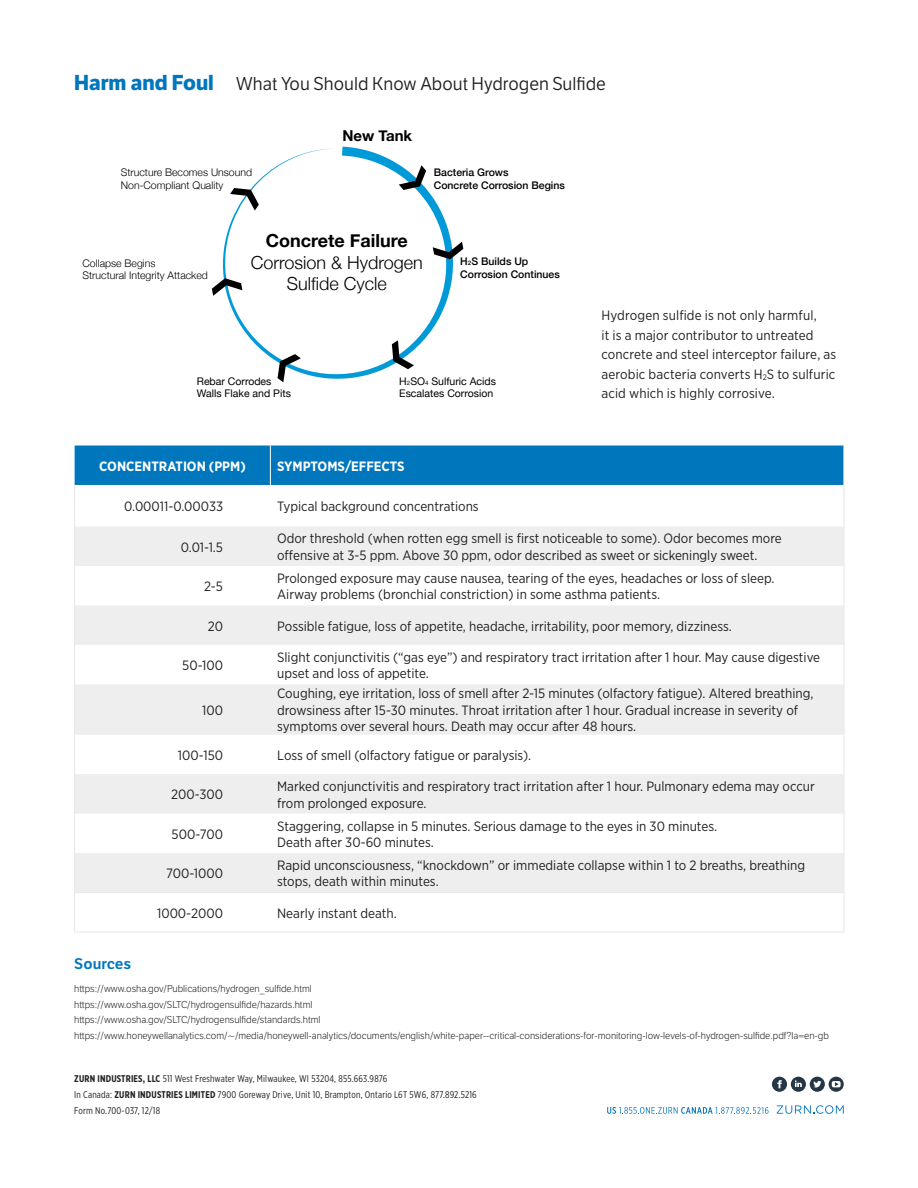
<style>
.page{position:relative;width:918px;height:1188px;background:#fff}
.page>*{position:absolute;margin:0;border:0;box-sizing:border-box;transform-origin:0 0}
.Subhead_14_20{font:18px "LFT Etica Bk";color:#231f20}
.t1{font:300 18px/21.6px "Helvetica Neue";color:#000;text-align:center}
.Subhead_10_14{font:15px "LFT Etica SB";color:#0077bd}
.t2{font:700 15px "Helvetica Neue";color:#000}
.Image_Description_Te{font:13.5px/16.5px "Gotham Narrow";color:#231f20}
.Table_Header{font:700 13.5px "Gotham Narrow";color:#fff}
.t3{font:300 10.5px/12.6px "Helvetica Neue";color:#000}
.t4{font:10.5px/12.6px "Helvetica Neue";color:#000}
.t5{font:500 10.5px/12.6px "Helvetica Neue";color:#000}
.Footer_7_9{font:300 9.75px "LFT Etica";color:#231f20}
.Footer_7_9-2{font:9.75px "Gotham X Narrow";letter-spacing:.02em;color:#231f20}
.s1{font-family:"LFT Etica";font-weight:700;font-size:21px;color:#0077bd}
.s2{font-weight:700}
.s3{font-size:6.15px}
</style>
<div class="page">
<svg style="left:772px;top:1077px;width:72px;height:15px"></svg>
<svg style="left:607px;top:1107px;width:162px;height:7px"></svg>
<svg style="left:777px;top:1105px;width:67px;height:9px"></svg>
<div style="left:75px;top:446px;width:769px;height:39px;background:#0077bd"></div>
<svg style="left:75px;top:526px;width:769px;height:366px;fill:#eeeeef"></svg>
<hr style="left:270px;top:445px;width:1px;height:40px;background:#fff">
<hr style="left:74px;top:485px;width:1px;height:41px;background:#e6e7e9">
<hr style="left:844px;top:485px;width:1px;height:41px;background:#e6e7e9">
<hr style="left:74px;top:526px;width:1px;height:40px;background:#e6e7e9">
<hr style="left:844px;top:526px;width:1px;height:40px;background:#e6e7e9">
<hr style="left:74px;top:566px;width:1px;height:39px;background:#e6e7e9">
<hr style="left:844px;top:566px;width:1px;height:39px;background:#e6e7e9">
<hr style="left:74px;top:605px;width:1px;height:40px;background:#e6e7e9">
<hr style="left:844px;top:605px;width:1px;height:40px;background:#e6e7e9">
<hr style="left:74px;top:645px;width:1px;height:39px;background:#e6e7e9">
<hr style="left:844px;top:645px;width:1px;height:39px;background:#e6e7e9">
<hr style="left:74px;top:684px;width:1px;height:51px;background:#e6e7e9">
<hr style="left:844px;top:684px;width:1px;height:51px;background:#e6e7e9">
<hr style="left:74px;top:735px;width:1px;height:39px;background:#e6e7e9">
<hr style="left:844px;top:735px;width:1px;height:39px;background:#e6e7e9">
<hr style="left:74px;top:774px;width:1px;height:40px;background:#e6e7e9">
<hr style="left:844px;top:774px;width:1px;height:40px;background:#e6e7e9">
<hr style="left:74px;top:814px;width:1px;height:39px;background:#e6e7e9">
<hr style="left:844px;top:814px;width:1px;height:39px;background:#e6e7e9">
<hr style="left:74px;top:853px;width:1px;height:39px;background:#e6e7e9">
<hr style="left:844px;top:853px;width:1px;height:39px;background:#e6e7e9">
<hr style="left:74px;top:892px;width:196px;height:1px;background:#e6e7e9">
<hr style="left:74px;top:893px;width:1px;height:39px;background:#e6e7e9">
<hr style="left:270px;top:892px;width:574px;height:1px;background:#e6e7e9">
<hr style="left:844px;top:893px;width:1px;height:39px;background:#e6e7e9">
<hr style="left:74px;top:932px;width:196px;height:1px;background:#e6e7e9">
<hr style="left:270px;top:932px;width:574px;height:1px;background:#e6e7e9">
<svg style="left:222px;top:147px;width:231px;height:232px"></svg>
<svg style="left:399px;top:165px;width:27px;height:25px"></svg>
<svg style="left:392px;top:340px;width:22px;height:29px"></svg>
<svg style="left:278px;top:354px;width:23px;height:28px"></svg>
<svg style="left:212px;top:278px;width:30px;height:18px"></svg>
<svg style="left:230px;top:188px;width:29px;height:23px"></svg>
<svg style="left:433px;top:242px;width:31px;height:24px"></svg>
<p class="Subhead_14_20" style="left:74px;top:73px;width:533px"><span class="s1">Harm and Foul</span> What You Should Know About Hydrogen Sulfide</p>
<p class="t3" style="left:121px;top:165px;width:133px">Structure Becomes Unsound<br>Non-Compliant Quality</p>
<p class="t2" style="left:342px;top:123px;width:71px">New Tank</p>
<p class="t5" style="left:434px;top:165px;width:133px">Bacteria Grows<br>Concrete Corrosion Begins</p>
<p class="t3" style="left:83px;top:256px;width:127px">Collapse Begins<br>Structural Integrity Attacked</p>
<p class="t1" style="left:251px;top:228px;width:174px"><span class="s2">Concrete Failure<br></span>Corrosion &amp; Hydrogen<br>Sulfide Cycle</p>
<p class="t5" style="left:460px;top:254px;width:70px">H S Builds Up</p>
<p class="t5" style="left:460px;top:267px;width:101px">Corrosion Continues</p>
<p class="t4" style="left:197px;top:375px;width:96px">Rebar Corrodes<br>Walls Flake and Pits</p>
<p class="t4" style="left:399px;top:375px;width:98px">H SO<span class="s3">4</span> Sulfuric Acids</p>
<p class="t4" style="left:399px;top:388px;width:95px">Escalates Corrosion</p>
<p class="Image_Description_Te" style="left:602px;top:305px;width:236px;line-height:19.5px">Hydrogen sulfide is not only harmful,<br>it is a major contributor to untreated concrete and steel interceptor failure, as aerobic bacteria converts H<sub>2</sub>S to sulfuric acid which is highly corrosive.</p>
<p class="Table_Header" style="left:99px;top:457px;width:148px">CONCENTRATION (PPM)</p>
<p class="Table_Header" style="left:277px;top:457px;width:129px">SYMPTOMS/EFFECTS</p>
<p class="Image_Description_Te" style="left:124px;top:498px;width:100px">0.00011-0.00033</p>
<p class="Image_Description_Te" style="left:277px;top:498px;width:203px">Typical background concentrations</p>
<p class="Image_Description_Te" style="left:181px;top:538px;width:44px">0.01-1.5</p>
<p class="Image_Description_Te" style="left:277px;top:530px;width:506px">Odor threshold (when rotten egg smell is first noticeable to some). Odor becomes more offensive at 3-5 ppm. Above 30 ppm, odor described as sweet or sickeningly sweet.</p>
<p class="Image_Description_Te" style="left:204px;top:578px;width:21px">2-5</p>
<p class="Image_Description_Te" style="left:277px;top:570px;width:499px">Prolonged exposure may cause nausea, tearing of the eyes, headaches or loss of sleep.<br>Airway problems (bronchial constriction) in some asthma patients.</p>
<p class="Image_Description_Te" style="left:208px;top:617px;width:17px">20</p>
<p class="Image_Description_Te" style="left:277px;top:617px;width:456px">Possible fatigue, loss of appetite, headache, irritability, poor memory, dizziness.</p>
<p class="Image_Description_Te" style="left:182px;top:657px;width:42px">50-100</p>
<p class="Image_Description_Te" style="left:277px;top:649px;width:545px">Slight conjunctivitis (“gas eye”) and respiratory tract irritation after 1 hour. May cause digestive upset and loss of appetite.</p>
<p class="Image_Description_Te" style="left:202px;top:702px;width:22px">100</p>
<p class="Image_Description_Te" style="left:277px;top:685px;width:538px">Coughing, eye irritation, loss of smell after 2-15 minutes (olfactory fatigue). Altered breathing, drowsiness after 15-30 minutes. Throat irritation after 1 hour. Gradual increase in severity of symptoms over several hours. Death may occur after 48 hours.</p>
<p class="Image_Description_Te" style="left:178px;top:747px;width:47px">100-150</p>
<p class="Image_Description_Te" style="left:277px;top:747px;width:256px">Loss of smell (olfactory fatigue or paralysis).</p>
<p class="Image_Description_Te" style="left:171px;top:786px;width:54px">200-300</p>
<p class="Image_Description_Te" style="left:277px;top:778px;width:539px">Marked conjunctivitis and respiratory tract irritation after 1 hour. Pulmonary edema may occur from prolonged exposure.</p>
<p class="Image_Description_Te" style="left:172px;top:826px;width:53px">500-700</p>
<p class="Image_Description_Te" style="left:277px;top:817px;width:442px">Staggering, collapse in 5 minutes. Serious damage to the eyes in 30 minutes.<br>Death after 30-60 minutes.</p>
<p class="Image_Description_Te" style="left:166px;top:865px;width:58px">700-1000</p>
<p class="Image_Description_Te" style="left:277px;top:857px;width:530px">Rapid unconsciousness, “knockdown” or immediate collapse within 1 to 2 breaths, breathing stops, death within minutes.</p>
<p class="Image_Description_Te" style="left:157px;top:904px;width:68px">1000-2000</p>
<p class="Image_Description_Te" style="left:277px;top:904px;width:121px">Nearly instant death.</p>
<p class="Subhead_10_14" style="left:74px;top:955px;width:59px">Sources</p>
<p class="Footer_7_9" style="left:74px;top:983px;width:239px">https://www.osha.gov/Publications/hydrogen_sulfide.html</p>
<p class="Footer_7_9" style="left:74px;top:999px;width:240px">https://www.osha.gov/SLTC/hydrogensulfide/hazards.html</p>
<p class="Footer_7_9" style="left:74px;top:1014px;width:248px">https://www.osha.gov/SLTC/hydrogensulfide/standards.html</p>
<p class="Footer_7_9" style="left:74px;top:1030px;width:756px">https://www.honeywellanalytics.com/~/media/honeywell-analytics/documents/english/white-paper--critical-considerations-for-monitoring-low-levels-of-hydrogen-sulfide.pdf?la=en-gb</p>
<p class="Footer_7_9-2" style="left:74px;top:1073px;width:315px"><span class="s2">ZURN INDUSTRIES, LLC</span> 511 West Freshwater Way, Milwaukee, WI 53204, 855.663.9876</p>
<p class="Footer_7_9-2" style="left:74px;top:1089px;width:404px">In Canada: <span class="s2">ZURN INDUSTRIES LIMITED</span> 7900 Goreway Drive, Unit 10, Brampton, Ontario L6T 5W6, 877.892.5216</p>
<p class="Footer_7_9-2" style="left:74px;top:1105px;width:87px">Form No.700-037, 12/18</p>
</div>
